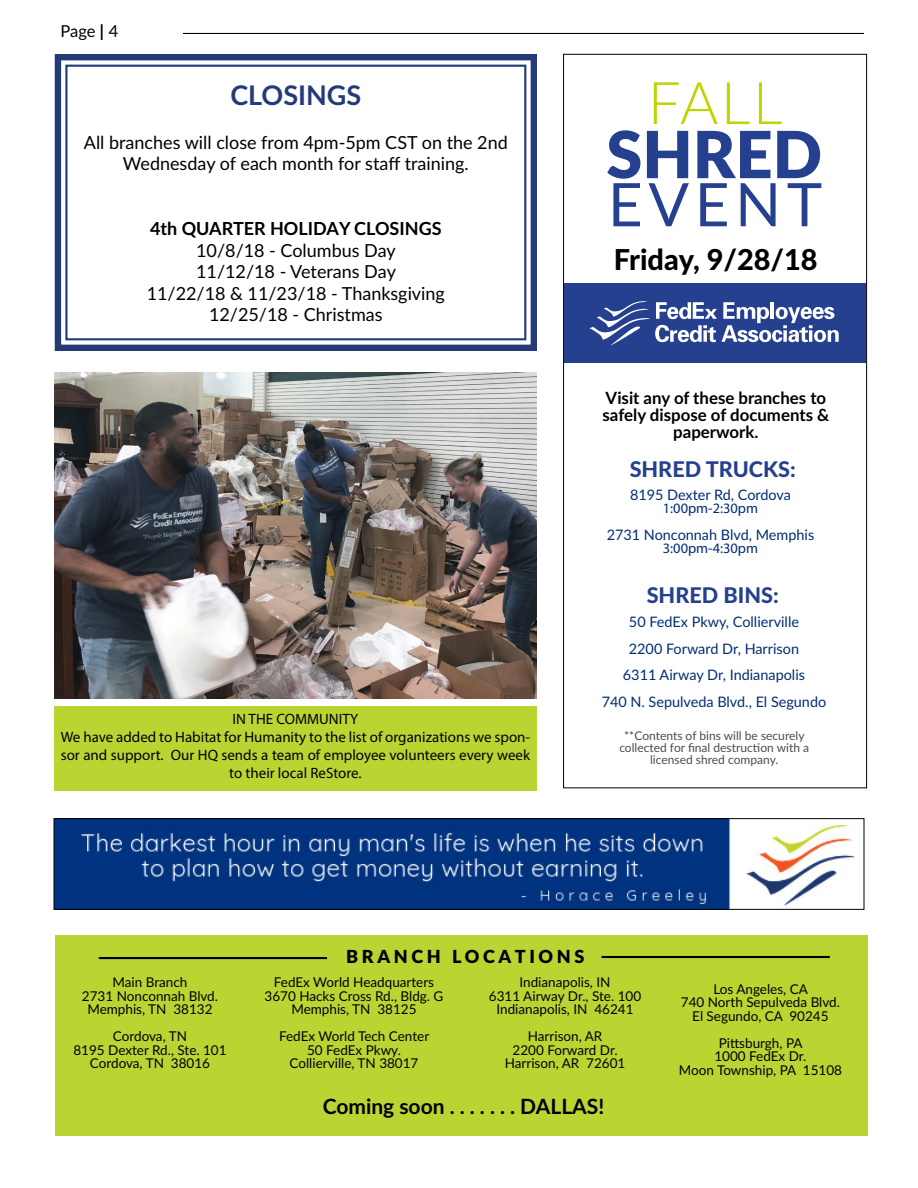
<style>
.page{position:relative;width:918px;height:1188px;background:#fff}
.page>*{position:absolute;margin:0;border:0;box-sizing:border-box;transform-origin:0 0}
.t1{font:900 64.95px "Lato";color:#25408f}
.t2{font:60.15px "Lato";letter-spacing:.095em;color:#25408f}
.t3{font:300 58.95px "Lato";color:#c0d400}
.t4{font:800 28.8px "Lato";color:#000}
.t5{font:700 27px "Lato";color:#243a79}
.t6{font:800 21.6px "Lato";color:#25408f}
.t7{font:700 21px "Lato";color:#000}
.t8{font:18px/21.6px "Lato";color:#000;text-align:center}
.t9{font:700 18px "Lato";color:#000}
.t10{font:900 18px "Lato";letter-spacing:.2em;color:#000}
.t11{font:700 16.8px/16.8px "Lato";color:#000;text-align:center}
.t12{font:16.5px "Lato";color:#000}
.t13{font:15px/18px "Myriad Pro";color:#000;text-align:center}
.t14{font:14.4px/26.4px "Lato";color:#002d74;text-align:center}
.t15{font:14.4px "Myriad Pro";color:#002d74}
.t16{font:13.5px/13.5px "Lato";color:#000;text-align:center}
.t17{font:12px/12px "Lato";color:#4d4d4d;text-align:center}
</style>
<div class="page">
<svg style="left:54px;top:54px;width:483px;height:297px"></svg>
<div style="left:65px;top:65px;width:461px;height:275px;border:2px solid #243a79"></div>
<div style="left:54px;top:706px;width:483px;height:84px;background:#bad532"></div>
<img style="left:54px;top:372px;width:483px;height:327px">
<img style="left:56px;top:821px;width:799px;height:86px">
<hr style="left:183px;top:33px;width:681px;height:1px;background:#000">
<div style="left:56px;top:935px;width:812px;height:200px;background:#bad532"></div>
<hr style="left:99px;top:957px;width:228px;height:2px;background:#000">
<hr style="left:602px;top:956px;width:228px;height:2px;background:#000">
<div style="left:564px;top:284px;width:302px;height:79px;background:#25408f"></div>
<svg style="left:589px;top:301px;width:250px;height:45px"></svg>
<p class="t12" style="left:60px;top:19px;width:59px">Page ̵ 4</p>
<h3 class="t5" style="left:230px;top:76px;width:132px">CLOSINGS</h3>
<h3 class="t8" style="left:84px;top:130px;width:426px">All branches will close from 4pm-5pm CST on the 2nd<br>Wednesday of each month for staff training.</h3>
<h3 class="t9" style="left:150px;top:215px;width:293px">4th QUARTER HOLIDAY CLOSINGS</h3>
<h3 class="t8" style="left:147px;top:238px;width:300px">10/8/18 - Columbus Day<br>11/12/18 - Veterans Day<br>11/22/18 &amp; 11/23/18 - Thanksgiving<br>12/25/18 - Christmas</h3>
<p class="t13" style="left:61px;top:709px;width:471px">IN THE COMMUNITY<br>We have added to Habitat for Humanity to the list of organizations we spon&shy;sor and support. Our HQ sends a team of employee volunteers every week to their local ReStore.</p>
<h3 class="t3" style="left:648px;top:62px;width:136px">FALL</h3>
<h1 class="t1" style="left:606px;top:106px;width:217px">SHRED</h1>
<h2 class="t2" style="left:608px;top:161px;width:216px">EVENT</h2>
<h3 class="t4" style="left:614px;top:238px;width:205px">Friday, 9/28/18</h3>
<p class="t11" style="left:602px;top:389px;width:228px">Visit any of these branches to safely dispose of documents &amp; paperwork.</p>
<h3 class="t6" style="left:630px;top:453px;width:168px">SHRED TRUCKS:</h3>
<p class="t14" style="left:630px;top:481px;width:163px">8195 Dexter Rd, Cordova</p>
<p class="t15" style="left:663px;top:500px;width:97px">1:00pm-2:30pm</p>
<p class="t14" style="left:607px;top:521px;width:209px">2731 Nonconnah Blvd, Memphis</p>
<p class="t15" style="left:663px;top:539px;width:97px">3:00pm-4:30pm</p>
<h3 class="t6" style="left:647px;top:579px;width:133px">SHRED BINS:</h3>
<p class="t14" style="left:602px;top:608px;width:226px">50 FedEx Pkwy, Collierville<br>2200 Forward Dr, Harrison<br>6311 Airway Dr, Indianapolis<br>740 N. Sepulveda Blvd., El Segundo</p>
<p class="t17" style="left:619px;top:729px;width:191px">**Contents of bins will be securely collected for final destruction with a licensed shred company.</p>
<h3 class="t10" style="left:346px;top:943px;width:240px">BRANCH LOCATIONS</h3>
<p class="t16" style="left:82px;top:975px;width:138px">Main Branch<br>2731 Nonconnah Blvd.<br>Memphis, TN 38132</p>
<p class="t16" style="left:73px;top:1029px;width:155px">Cordova, TN<br>8195 Dexter Rd., Ste. 101<br>Cordova, TN 38016</p>
<p class="t16" style="left:265px;top:975px;width:180px">FedEx World Headquarters<br>3670 Hacks Cross Rd., Bldg. G<br>Memphis, TN 38125</p>
<p class="t16" style="left:279px;top:1029px;width:152px">FedEx World Tech Center<br>50 FedEx Pkwy.<br>Collierville, TN 38017</p>
<p class="t16" style="left:489px;top:975px;width:154px">Indianapolis, IN<br>6311 Airway Dr., Ste. 100<br>Indianapolis, IN 46241</p>
<p class="t16" style="left:505px;top:1029px;width:122px">Harrison, AR<br>2200 Forward Dr.<br>Harrison, AR 72601</p>
<h3 class="t7" style="left:323px;top:1091px;width:283px">Coming soon . . . . . . . DALLAS!</h3>
<p class="t16" style="left:681px;top:982px;width:161px">Los Angeles, CA<br>740 North Sepulveda Blvd.<br>El Segundo, CA 90245</p>
<p class="t16" style="left:679px;top:1036px;width:165px">Pittsburgh, PA<br>1000 FedEx Dr.<br>Moon Township, PA 15108</p>
</div>
